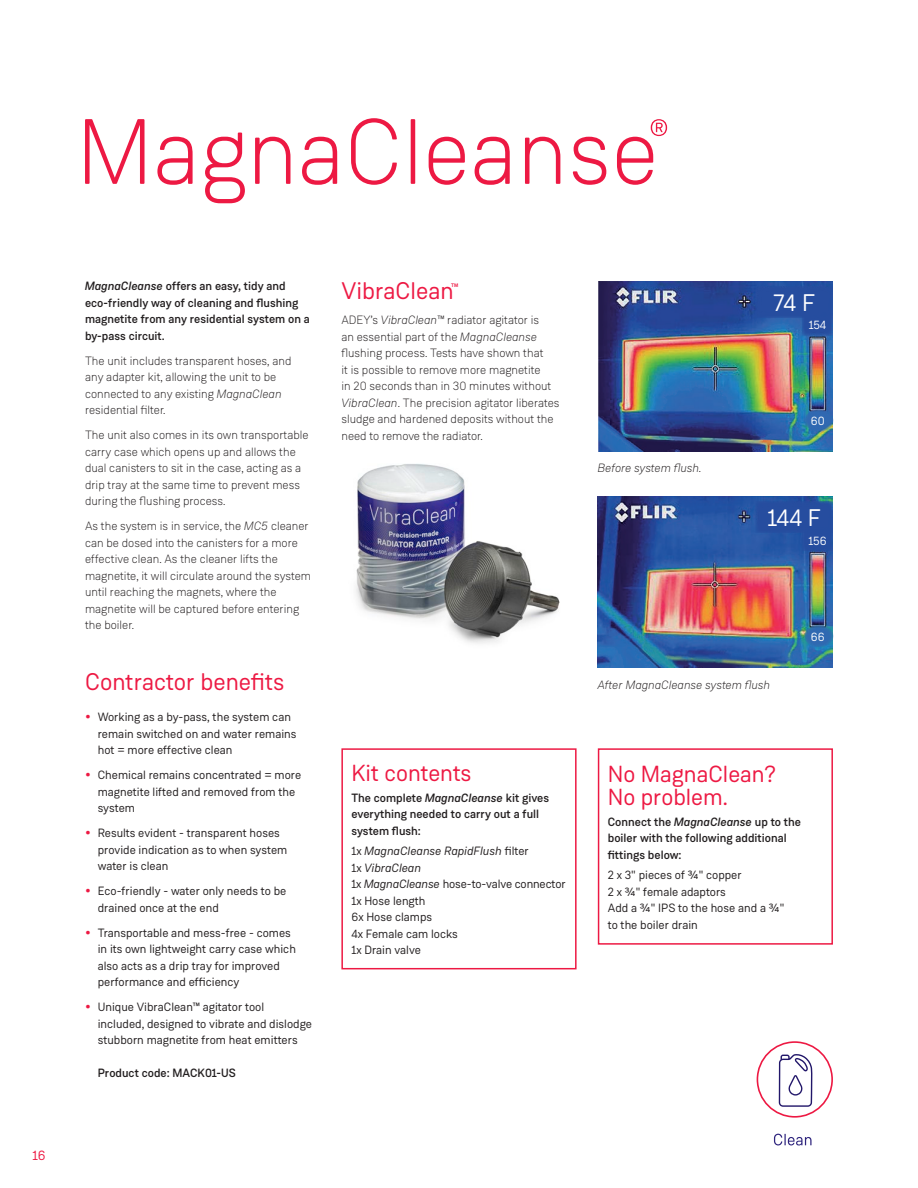
<style>
.page{position:relative;width:918px;height:1188px;background:#fff}
.page>*{position:absolute;margin:0;border:0;box-sizing:border-box;transform-origin:0 0}
.Header_2{font:24px "Weissenhof Grotesk";color:#ed1943}
.Body_Text{font:24px "Weissenhof Grotesk";color:#ed1943}
.t1{font:24px "Weissenhof Grotesk";color:#fff}
.Page_Numbering{font:23.25px/23.2px "Weissenhof Grotesk";color:#ed1943}
.t2{font:13.5px "Weissenhof Grotesk";color:#ed1943}
.Body_Text-2{font:12px/16.5px "Weissenhof Grotesk";color:#231f20}
.Intro_Text{font:300 12px/16.5px "Weissenhof Grotesk";color:#231f20}
.Body_Text-3{font:300 12px/16.5px "Weissenhof Grotesk";color:#231f20}
.Body_Text-4{font:500 12px/16.5px "Weissenhof Grotesk";color:#231f20}
.Intro_Text-2{font:500 12px/16.5px "Weissenhof Grotesk";color:#231f20}
.Body_Text-5{font:italic 300 12px "Weissenhof Grotesk";color:#231f20}
.t3{font:12px "Weissenhof Grotesk";letter-spacing:-.005em;color:#fff}
.s1{font-style:italic}
.s2{font-size:24px;color:#ed1943}
</style>
<div class="page">
<svg style="left:85px;top:119px;width:60px;height:65px"></svg>
<svg style="left:157px;top:137px;width:36px;height:48px"></svg>
<svg style="left:205px;top:133px;width:40px;height:70px"></svg>
<svg style="left:255px;top:137px;width:35px;height:47px"></svg>
<svg style="left:302px;top:137px;width:35px;height:48px"></svg>
<svg style="left:351px;top:118px;width:46px;height:67px"></svg>
<hr style="left:411px;top:119px;width:4px;height:65px;background:#ed1943">
<svg style="left:429px;top:137px;width:36px;height:48px"></svg>
<svg style="left:475px;top:137px;width:35px;height:48px"></svg>
<svg style="left:525px;top:137px;width:35px;height:47px"></svg>
<svg style="left:573px;top:137px;width:33px;height:48px"></svg>
<svg style="left:617px;top:119px;width:50px;height:66px"></svg>
<div style="left:341px;top:748px;width:236px;height:221px;border:2px solid #ed1943"></div>
<div style="left:598px;top:748px;width:235px;height:197px;border:2px solid #ed1943"></div>
<img style="left:356px;top:464px;width:204px;height:180px">
<div style="left:757px;top:1041px;width:76px;height:77px;border:2px solid #ed1943;border-radius:50%"></div>
<svg style="left:774px;top:1134px;width:38px;height:11px"></svg>
<svg style="left:779px;top:1054px;width:34px;height:53px"></svg>
<img style="left:599px;top:281px;width:234px;height:171px">
<div style="left:756px;top:286px;width:77px;height:32px;background:#264d9f"></div>
<div style="left:802px;top:313px;width:31px;height:23px;background:#264d9f"></div>
<div style="left:804px;top:409px;width:30px;height:23px;background:#3069b2;border-radius:50%"></div>
<img style="left:598px;top:496px;width:235px;height:171px">
<div style="left:756px;top:501px;width:77px;height:32px;background:#264d9f"></div>
<div style="left:802px;top:529px;width:31px;height:22px;background:#264d9f"></div>
<svg style="left:804px;top:625px;width:30px;height:22px"></svg>
<p class="t2" style="left:33px;top:1147px;width:15px">16</p>
<p class="Intro_Text-2" style="left:85px;top:278px;width:226px"><span class="s1">MagnaCleanse</span> offers an easy, tidy and eco-friendly way of cleaning and flushing magnetite from any residential system on a by-pass circuit.</p>
<p class="Intro_Text" style="left:85px;top:352px;width:208px">The unit includes transparent hoses, and any adapter kit, allowing the unit to be connected to any existing <span class="s1">MagnaClean </span>residential filter.</p>
<p class="Intro_Text" style="left:85px;top:427px;width:225px">The unit also comes in its own transportable carry case which opens up and allows the dual canisters to sit in the case, acting as a drip tray at the same time to prevent mess during the flushing process.</p>
<p class="Intro_Text" style="left:85px;top:518px;width:228px">As the system is in service, the <span class="s1">MC5</span> cleaner can be dosed into the canisters for a more effective clean. As the cleaner lifts the magnetite, it will circulate around the system until reaching the magnets, where the magnetite will be captured before entering the boiler.</p>
<p class="Header_2" style="left:85px;top:667px;width:201px">Contractor benefits</p>
<p class="Body_Text-2" style="left:98px;top:709px;width:200px;text-indent:-13px"><span class="s2">•</span> Working as a by-pass, the system can remain switched on and water remains hot = more effective clean</p>
<p class="Body_Text-2" style="left:98px;top:767px;width:205px;text-indent:-13px"><span class="s2">•</span> Chemical remains concentrated = more magnetite lifted and removed from the system</p>
<p class="Body_Text-2" style="left:98px;top:825px;width:191px;text-indent:-13px"><span class="s2">•</span> Results evident - transparent hoses provide indication as to when system water is clean</p>
<p class="Body_Text-2" style="left:98px;top:883px;width:190px;text-indent:-13px"><span class="s2">•</span> Eco-friendly - water only needs to be drained once at the end</p>
<p class="Body_Text-2" style="left:98px;top:924px;width:200px;text-indent:-13px"><span class="s2">•</span> Transportable and mess-free - comes in its own lightweight carry case which also acts as a drip tray for improved performance and efficiency</p>
<p class="Body_Text-2" style="left:98px;top:999px;width:216px;text-indent:-13px"><span class="s2">•</span> Unique VibraClean™ agitator tool included, designed to vibrate and dislodge stubborn magnetite from heat emitters</p>
<p class="Intro_Text-2" style="left:98px;top:1065px;width:140px">Product code: MACK01-US</p>
<p class="Body_Text" style="left:341px;top:277px;width:119px">VibraClean<sup>™</sup></p>
<p class="Body_Text-3" style="left:341px;top:312px;width:220px">ADEY’s <span class="s1">VibraClean</span>™ radiator agitator is<br>an essential part of the <span class="s1">MagnaCleanse </span>flushing process. Tests have shown that<br>it is possible to remove more magnetite<br>in 20 seconds than in 30 minutes without <span class="s1">VibraClean</span>. The precision agitator liberates sludge and hardened deposits without the need to remove the radiator.</p>
<p class="Page_Numbering" style="left:351px;top:761px;width:122px">Kit contents</p>
<p class="Body_Text-4" style="left:351px;top:789px;width:199px">The complete <span class="s1">MagnaCleanse</span> kit gives everything needed to carry out a full system flush:</p>
<p class="Body_Text-2" style="left:351px;top:843px;width:216px">1x <span class="s1">MagnaCleanse RapidFlush</span> filter<br>1x <span class="s1">VibraClean<br></span>1x <span class="s1">MagnaCleanse</span> hose-to-valve connector<br>1x Hose length<br>6x Hose clamps<br>4x Female cam locks<br>1x Drain valve</p>
<h1 class="t1" style="left:773px;top:288px;width:43px">74 F</h1>
<p class="t3" style="left:809px;top:318px;width:19px">154</p>
<p class="Body_Text-5" style="left:598px;top:461px;width:105px">Before system flush.</p>
<p class="t3" style="left:811px;top:414px;width:15px">60</p>
<h1 class="t1" style="left:768px;top:503px;width:55px">144 F</h1>
<p class="t3" style="left:808px;top:533px;width:20px">156</p>
<p class="t3" style="left:811px;top:629px;width:15px">66</p>
<p class="Body_Text-5" style="left:598px;top:678px;width:174px">After MagnaCleanse system flush</p>
<p class="Page_Numbering" style="left:608px;top:762px;width:170px">No MagnaClean?<br>No problem.</p>
<p class="Body_Text-4" style="left:608px;top:813px;width:195px">Connect the <span class="s1">MagnaCleanse</span> up to the boiler with the following additional fittings below:</p>
<p class="Body_Text-2" style="left:608px;top:867px;width:178px">2 x 3" pieces of ¾" copper<br>2 x ¾" female adaptors<br>Add a ¾" IPS to the hose and a ¾" to the boiler drain</p>
</div>
